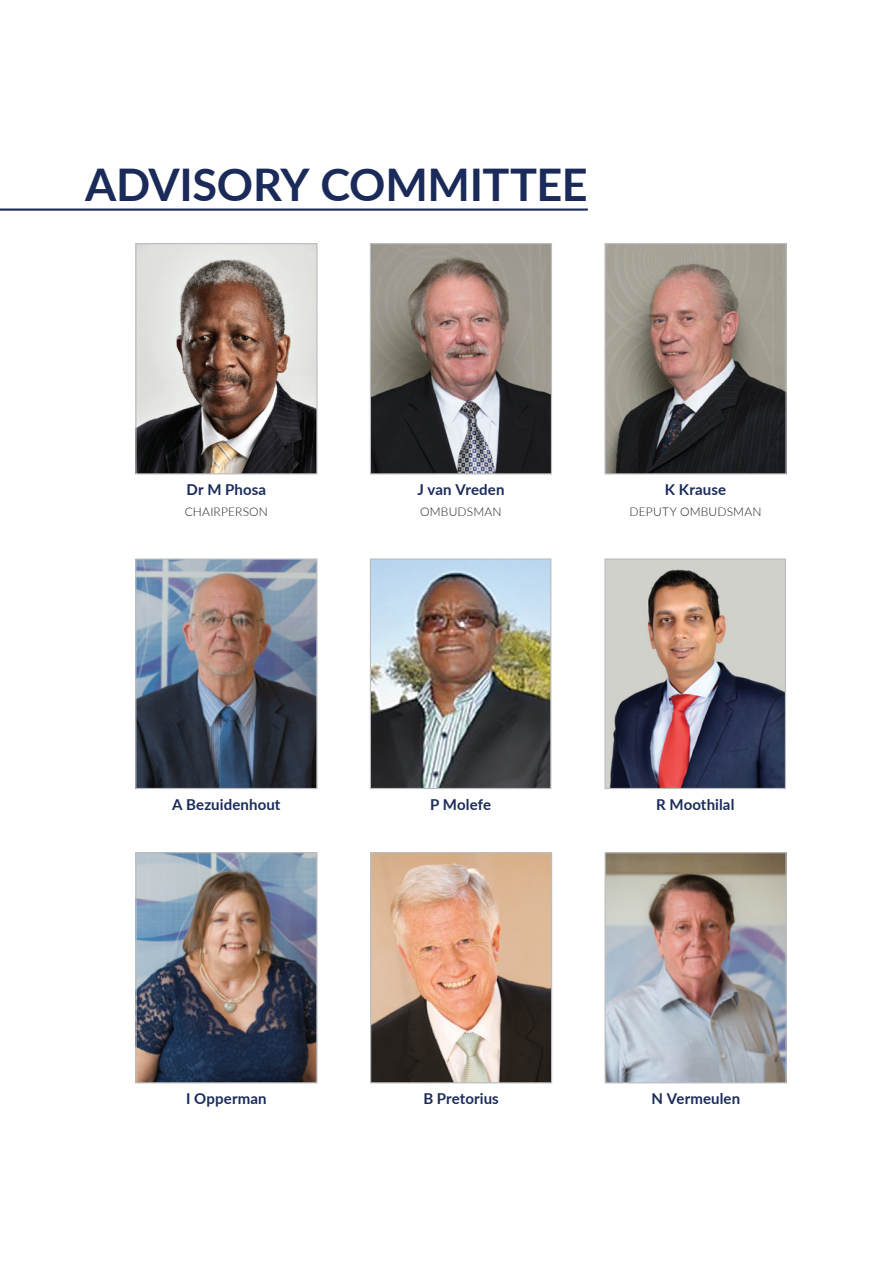
<style>
.page{position:relative;width:893px;height:1263px;background:#fff}
.page>*{position:absolute;margin:0;border:0;box-sizing:border-box;transform-origin:0 0}
.t1{font:700 45px "Lato";letter-spacing:-.005em;color:#1b2b59}
.t2{font:700 15px "Lato";letter-spacing:.01em;color:#1b2b59}
.t3{font:300 12px "Lato";letter-spacing:.015em;color:#231f20}
</style>
<div class="page">
<img style="left:137px;top:245px;width:179px;height:227px">
<div style="left:135px;top:243px;width:183px;height:231px;border:1px solid #bcbdc0"></div>
<img style="left:372px;top:245px;width:178px;height:227px">
<div style="left:370px;top:243px;width:182px;height:231px;border:1px solid #bcbdc0"></div>
<img style="left:606px;top:245px;width:179px;height:227px">
<div style="left:604px;top:243px;width:183px;height:231px;border:1px solid #bcbdc0"></div>
<img style="left:137px;top:560px;width:179px;height:227px">
<div style="left:135px;top:558px;width:183px;height:231px;border:1px solid #bcbdc0"></div>
<img style="left:606px;top:854px;width:179px;height:227px">
<div style="left:604px;top:852px;width:183px;height:231px;border:1px solid #bcbdc0"></div>
<img style="left:137px;top:854px;width:179px;height:227px">
<div style="left:135px;top:852px;width:183px;height:231px;border:1px solid #bcbdc0"></div>
<img style="left:372px;top:560px;width:177px;height:227px">
<div style="left:370px;top:558px;width:181px;height:231px;border:1px solid #bcbdc0"></div>
<hr style="left:0;top:209px;width:588px;height:2px;background:#1b2b59">
<img style="left:372px;top:854px;width:178px;height:227px">
<div style="left:370px;top:852px;width:182px;height:231px;border:1px solid #bcbdc0"></div>
<img style="left:606px;top:560px;width:178px;height:227px">
<div style="left:604px;top:558px;width:182px;height:231px;border:1px solid #bcbdc0"></div>
<h1 class="t1" style="left:85px;top:152px;width:504px">ADVISORY COMMITTEE</h1>
<p class="t2" style="left:187px;top:479px;width:81px">Dr M Phosa</p>
<p class="t3" style="left:185px;top:503px;width:85px">CHAIRPERSON</p>
<p class="t2" style="left:417px;top:479px;width:89px">J van Vreden</p>
<p class="t3" style="left:420px;top:503px;width:83px">OMBUDSMAN</p>
<p class="t2" style="left:665px;top:479px;width:63px">K Krause</p>
<p class="t3" style="left:630px;top:503px;width:133px">DEPUTY OMBUDSMAN</p>
<p class="t2" style="left:172px;top:794px;width:110px">A Bezuidenhout</p>
<p class="t2" style="left:430px;top:794px;width:63px">P Molefe</p>
<p class="t2" style="left:656px;top:794px;width:80px">R Moothilal</p>
<p class="t2" style="left:186px;top:1088px;width:82px">I Opperman</p>
<p class="t2" style="left:652px;top:1088px;width:90px">N Vermeulen</p>
<p class="t2" style="left:423px;top:1088px;width:77px">B Pretorius</p>
</div>
